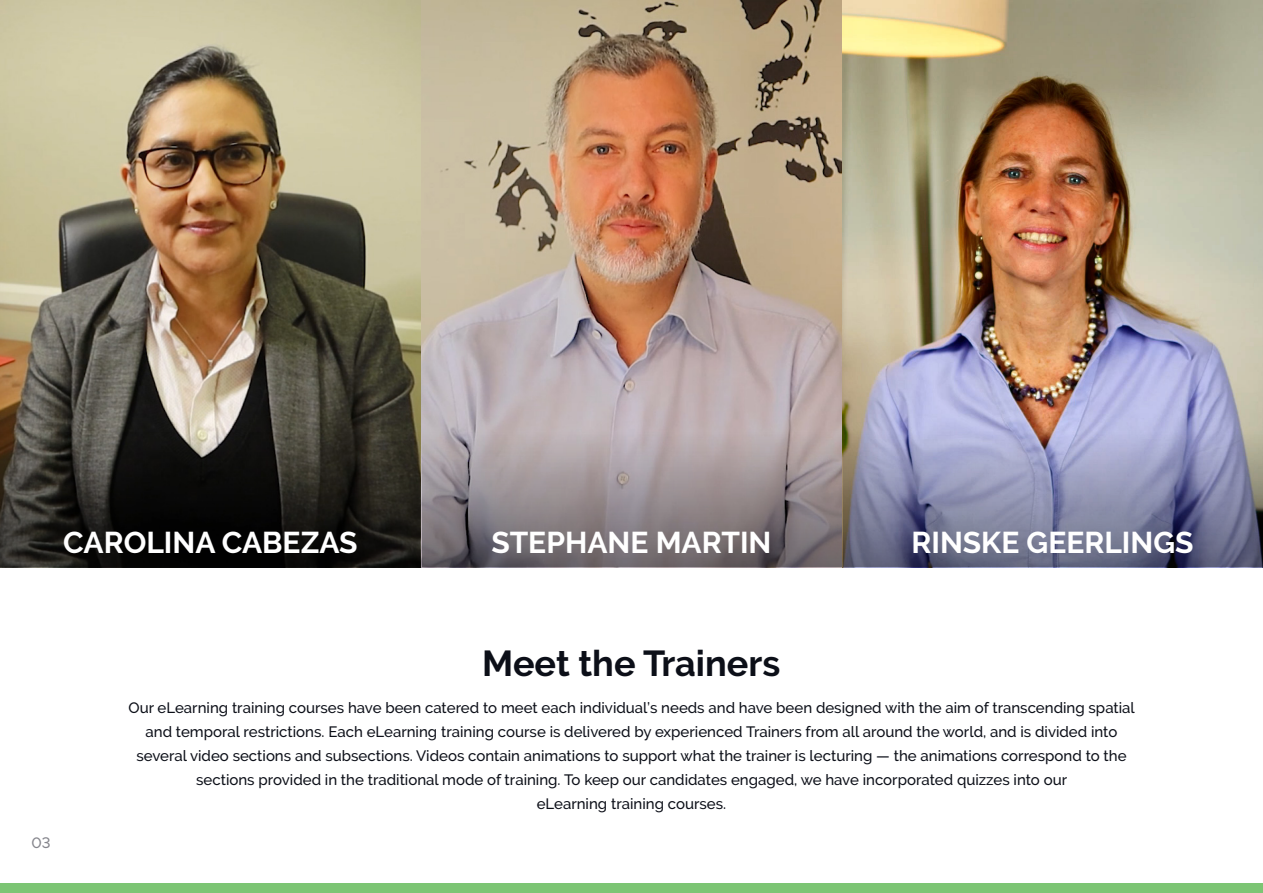
<style>
.page{position:relative;width:1263px;height:893px;background:#fff}
.page>*{position:absolute;margin:0;border:0;box-sizing:border-box;transform-origin:0 0}
.t1{font:700 36px "Raleway";color:#0c0f18}
.t2{font:700 30px "Raleway";color:#fff}
.Body{font:500 15px/24px "Raleway";color:#0c0f18;text-align:center}
.t3{font:500 15px "Raleway";color:#85858c}
</style>
<div class="page">
<div style="left:0;top:884px;width:1263px;height:9px;background:#7cc574"></div>
<img style="left:0;top:0;width:1263px;height:568px">
<svg style="left:422px;top:280px;width:419px;height:287px;background:#a79999"></svg>
<svg style="left:0;top:280px;width:419px;height:287px;background:#4c453a"></svg>
<img style="left:843px;top:280px;width:420px;height:287px">
<p class="t2" style="left:63px;top:526px;width:296px">CAROLINA CABEZAS</p>
<p class="t2" style="left:491px;top:526px;width:281px">STEPHANE MARTIN</p>
<p class="t2" style="left:911px;top:526px;width:283px">RINSKE GEERLINGS</p>
<p class="t3" style="left:31px;top:834px;width:21px">03</p>
<p class="t1" style="left:482px;top:643px;width:300px">Meet the Trainers</p>
<p class="Body" style="left:129px;top:696px;width:1008px">Our eLearning training courses have been catered to meet each individual’s needs and have been designed with the aim of transcending spatial and temporal restrictions. Each eLearning training course is delivered by experienced Trainers from all around the world, and is divided into several video sections and subsections. Videos contain animations to support what the trainer is lecturing — the animations correspond to the sections provided in the traditional mode of training. To keep our candidates engaged, we have incorporated quizzes into our<br>eLearning training courses.</p>
</div>
